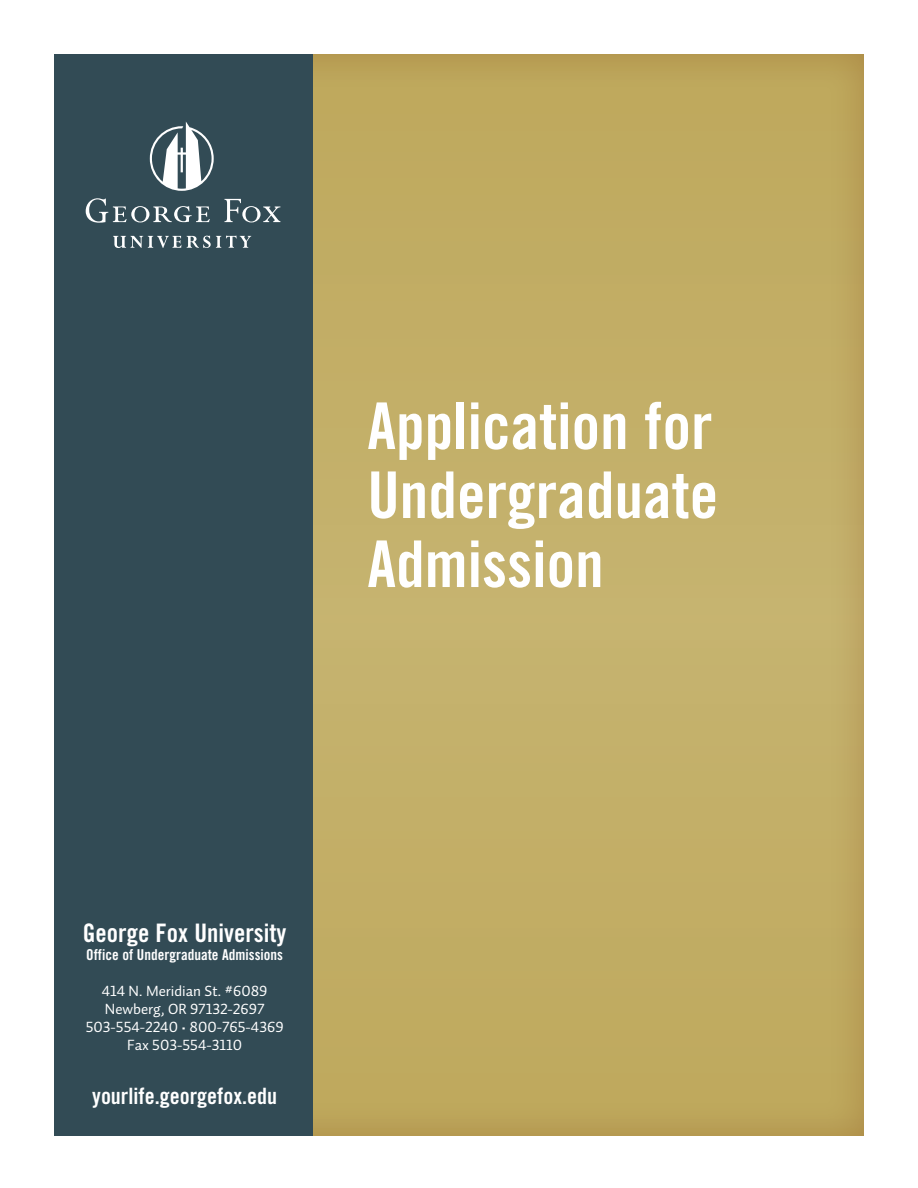
<style>
.page{position:relative;width:918px;height:1188px;background:#fff}
.page>*{position:absolute;margin:0;border:0;box-sizing:border-box;transform-origin:0 0}
.t1{font:64.5px/69px "Trade Gothic Bold Cond Twenty";color:#fff;text-align:justify}
.t2{font:25.5px "Trade Gothic Bold Cond Twenty";color:#fff}
.t3{font:22.5px "Trade Gothic Bold Cond Twenty";color:#fff}
.t4{font:15px/18px "Auto 1 Regular LF";color:#fff;text-align:center}
.t5{font:15px "Trade Gothic Bold Cond Twenty";color:#fff}
</style>
<div class="page">
<div style="left:234px;top:50px;width:636px;height:1086px;background:#c2ad66"></div>
<div style="left:54px;top:54px;width:258px;height:1082px;background:#324b55"></div>
<svg style="left:86px;top:198px;width:124px;height:25px"></svg>
<svg style="left:224px;top:199px;width:56px;height:23px"></svg>
<svg style="left:113px;top:236px;width:68px;height:12px"></svg>
<svg style="left:187px;top:236px;width:64px;height:12px"></svg>
<svg style="left:150px;top:122px;width:64px;height:69px"></svg>
<h1 class="t1" style="left:367px;top:391px;width:352px">Application for Undergraduate Admission</h1>
<h2 class="t2" style="left:83px;top:918px;width:205px">George Fox University</h2>
<p class="t5" style="left:86px;top:946px;width:198px">Office of Undergraduate Admissions</p>
<p class="t4" style="left:86px;top:982px;width:199px">414 N. Meridian St. #6089<br>Newberg, OR 97132-2697<br>503-554-2240 • 800-765-4369<br>Fax 503-554-3110</p>
<h3 class="t3" style="left:92px;top:1083px;width:186px">yourlife.georgefox.edu</h3>
</div>
